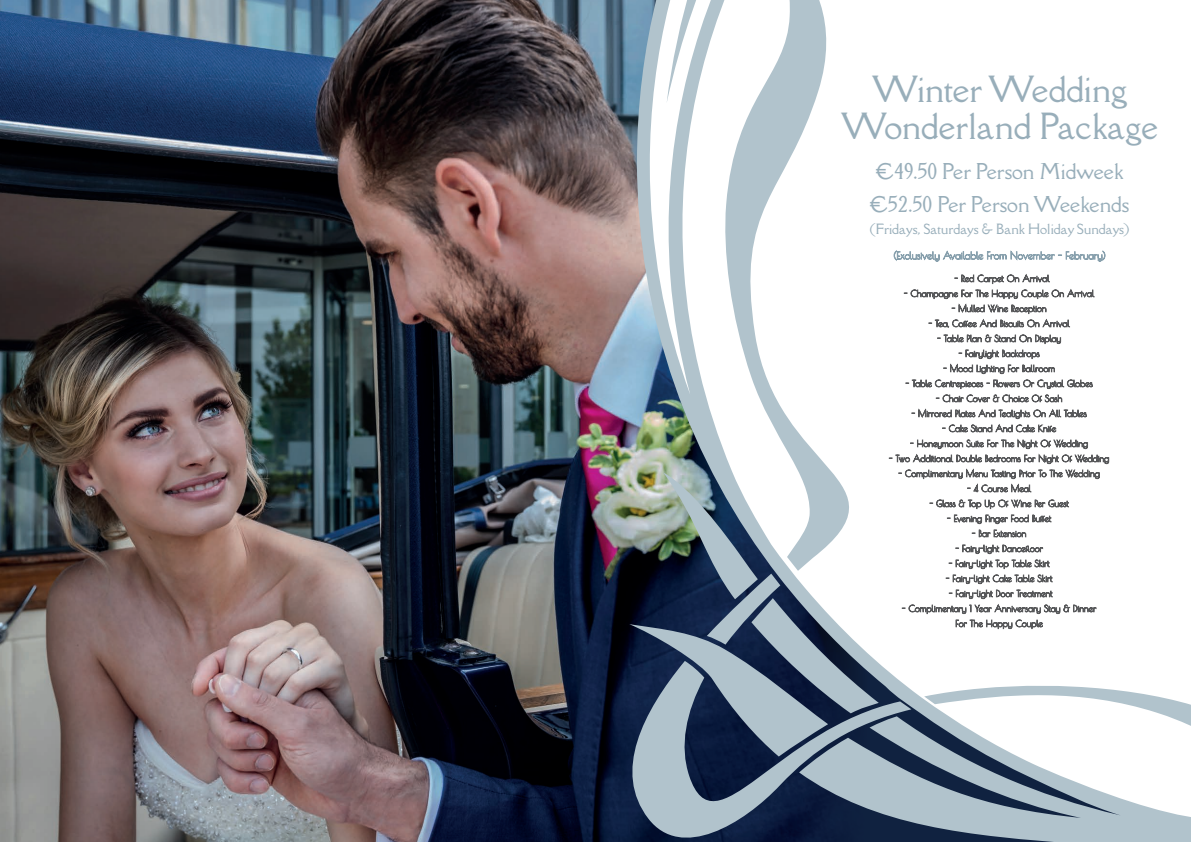
<style>
.page{position:relative;width:1191px;height:842px;background:#fff}
.page>*{position:absolute;margin:0;border:0;box-sizing:border-box;transform-origin:0 0}
.t1{font:33px/37px "Della Respira";color:#98aeba;text-align:center}
.t2{font:20px/33.3px "Della Respira";color:#98aeba;text-align:center}
.t3{font:13px "Della Respira";color:#98aeba}
</style>
<div class="page">
<img style="left:0;top:0;width:612px;height:842px">
<svg style="left:612px;top:0;width:579px;height:842px"></svg>
<svg style="left:894px;top:251px;width:211px;height:10px"></svg>
<svg style="left:954px;top:275px;width:95px;height:9px"></svg>
<svg style="left:904px;top:290px;width:190px;height:9px"></svg>
<svg style="left:952px;top:305px;width:94px;height:9px"></svg>
<svg style="left:928px;top:320px;width:141px;height:7px"></svg>
<svg style="left:937px;top:335px;width:123px;height:9px"></svg>
<svg style="left:959px;top:350px;width:80px;height:9px"></svg>
<svg style="left:943px;top:365px;width:111px;height:9px"></svg>
<svg style="left:905px;top:380px;width:187px;height:9px"></svg>
<svg style="left:936px;top:395px;width:126px;height:7px"></svg>
<svg style="left:911px;top:410px;width:175px;height:9px"></svg>
<svg style="left:942px;top:425px;width:114px;height:7px"></svg>
<svg style="left:910px;top:440px;width:177px;height:9px"></svg>
<svg style="left:889px;top:455px;width:219px;height:9px"></svg>
<svg style="left:898px;top:470px;width:201px;height:9px"></svg>
<svg style="left:967px;top:485px;width:64px;height:7px"></svg>
<svg style="left:929px;top:500px;width:139px;height:9px"></svg>
<svg style="left:947px;top:515px;width:104px;height:9px"></svg>
<svg style="left:972px;top:530px;width:54px;height:7px"></svg>
<svg style="left:955px;top:545px;width:87px;height:9px"></svg>
<svg style="left:949px;top:560px;width:100px;height:9px"></svg>
<svg style="left:946px;top:575px;width:106px;height:9px"></svg>
<svg style="left:949px;top:590px;width:103px;height:9px"></svg>
<svg style="left:902px;top:605px;width:194px;height:9px"></svg>
<svg style="left:956px;top:620px;width:86px;height:9px"></svg>
<h1 class="t1" style="left:841px;top:71px;width:319px">Winter Wedding<br>Wonderland Package</h1>
<p class="t2" style="left:869px;top:154px;width:261px">€49.50 Per Person Midweek €52.50 Per Person Weekends</p>
<p class="t3" style="left:870px;top:220px;width:261px">(Fridays, Saturdays &amp; Bank Holiday Sundays)</p>
</div>
